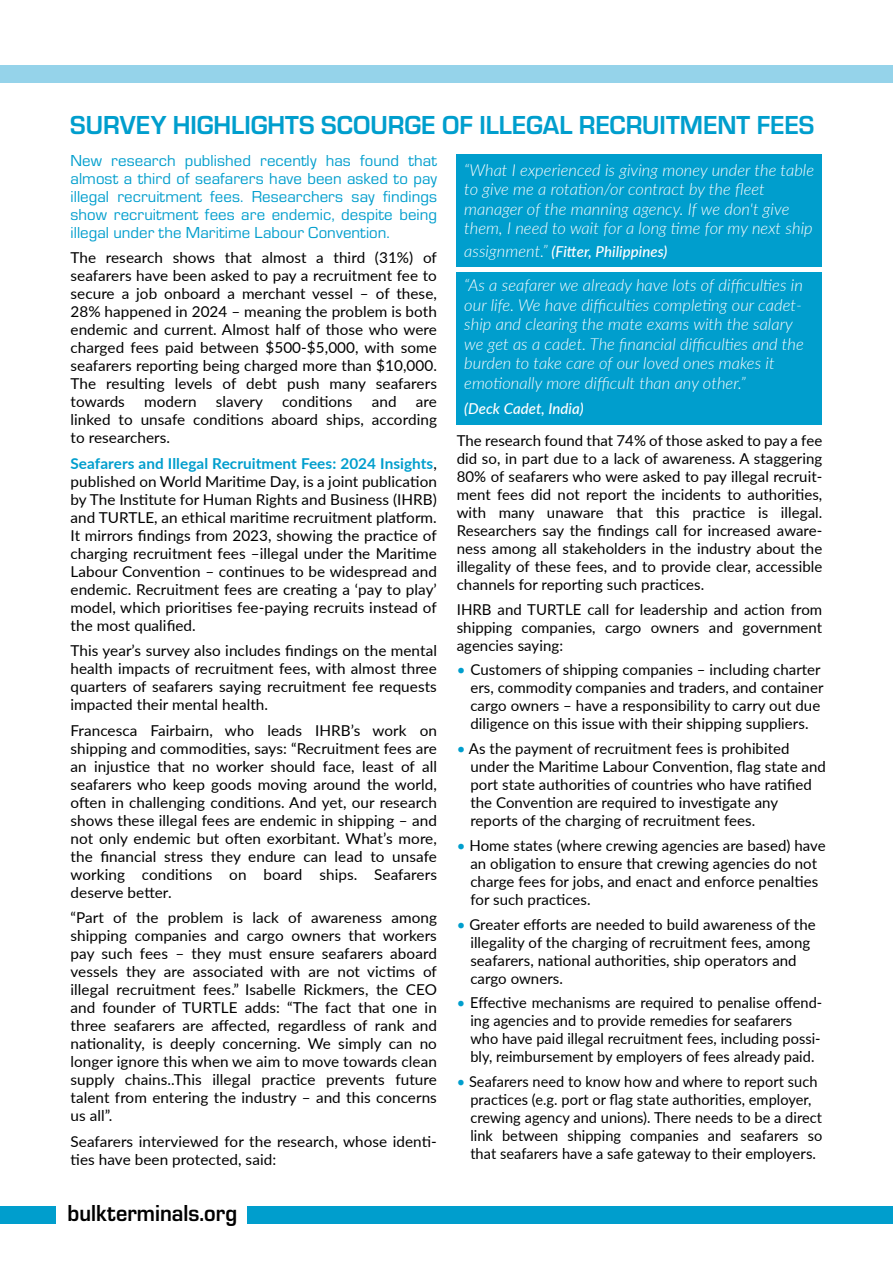
<style>
.page{position:relative;width:893px;height:1263px;background:#fff}
.page>*{position:absolute;margin:0;border:0;box-sizing:border-box;transform-origin:0 0}
.t1{font:700 27px "Eurostile";color:#009ecd;scale:.96 1}
.t2{font:700 24px "Eurostile";color:#000;scale:.93 1}
.t3{font:italic 300 16.5px/19.5px "Lato";letter-spacing:.005em;color:#fff}
.t4{font:16.5px/18px "Eurostile";letter-spacing:.005em;color:#009ecd;text-align:justify}
.t5{font:15px/18px "Lato";letter-spacing:.005em;color:#000;text-align:justify}
.t6{font:italic 500 15px "Lato";letter-spacing:.005em;color:#fff}
.s1{font-weight:300;font-size:16.5px}
.s2{color:#009ecd}
.s3{font-weight:700;color:#009ecd}
</style>
<div class="page">
<div style="left:0;top:65px;width:893px;height:18px;background:#95d3ea"></div>
<div style="left:248px;top:1206px;width:645px;height:18px;background:#009ecd"></div>
<div style="left:0;top:1206px;width:56px;height:18px;background:#009ecd"></div>
<div style="left:456px;top:272px;width:365px;height:153px;background:#009ecd"></div>
<div style="left:456px;top:154px;width:365px;height:113px;background:#009ecd"></div>
<h1 class="t1" style="left:70px;top:106px;width:776px">SURVEY HIGHLIGHTS SCOURGE OF ILLEGAL RECRUITMENT FEES</h1>
<p class="t3" style="left:464px;top:160px;width:351px">“What I experienced is giving money under the table to give me a rotation/or contract by the fleet manager of the manning agency. If we don't give them, I need to wait for a long time for my next ship</p>
<p class="t6" style="left:464px;top:241px;width:205px"><span class="s1">assignment.”</span> (Fitter, Philippines)</p>
<p class="t3" style="left:464px;top:275px;width:341px">“As a seafarer we already have lots of difficulties in our life. We have difficulties completing our cadet&shy;ship and clearing the mate exams with the salary we get as a cadet. The financial difficulties and the burden to take care of our loved ones makes it emotionally more difficult than any other.”</p>
<p class="t6" style="left:464px;top:398px;width:121px">(Deck Cadet, India)</p>
<p class="t5" style="left:457px;top:431px;width:367px">The research found that 74% of those asked to pay a fee did so, in part due to a lack of awareness. A staggering 80% of seafarers who were asked to pay illegal recruit&shy;ment fees did not report the incidents to authorities, with many unaware that this practice is illegal.<br>Researchers say the findings call for increased aware&shy;ness among all stakeholders in the industry about the illegality of these fees, and to provide clear, accessible channels for reporting such practices.</p>
<p class="t5" style="left:457px;top:599px;width:367px">IHRB and TURTLE call for leadership and action from shipping companies, cargo owners and government agencies saying:</p>
<p class="t5" style="left:470px;top:660px;width:355px;text-align:left;text-indent:-14px"><span class="s2">•</span> Customers of shipping companies – including charter ers, commodity companies and traders, and container cargo owners – have a responsibility to carry out due diligence on this issue with their shipping suppliers.</p>
<p class="t5" style="left:470px;top:739px;width:357px;text-align:left;text-indent:-14px"><span class="s2">•</span> As the payment of recruitment fees is prohibited under the Maritime Labour Convention, flag state and port state authorities of countries who have ratified the Convention are required to investigate any reports of the charging of recruitment fees.</p>
<p class="t5" style="left:470px;top:836px;width:357px;text-align:left;text-indent:-14px"><span class="s2">•</span> Home states (where crewing agencies are based) have an obligation to ensure that crewing agencies do not charge fees for jobs, and enact and enforce penalties for such practices.</p>
<p class="t5" style="left:470px;top:914px;width:347px;text-align:left;text-indent:-14px"><span class="s2">•</span> Greater efforts are needed to build awareness of the illegality of the charging of recruitment fees, among seafarers, national authorities, ship operators and cargo owners.</p>
<p class="t5" style="left:470px;top:993px;width:353px;text-align:left;text-indent:-14px"><span class="s2">•</span> Effective mechanisms are required to penalise offend&shy;ing agencies and to provide remedies for seafarers who have paid illegal recruitment fees, including possi&shy;bly, reimbursement by employers of fees already paid.</p>
<p class="t5" style="left:470px;top:1072px;width:353px;text-align:left;text-indent:-14px"><span class="s2">•</span> Seafarers need to know how and where to report such practices (e.g. port or flag state authorities, employer, crewing agency and unions). There needs to be a direct link between shipping companies and seafarers so that seafarers have a safe gateway to their employers.</p>
<p class="t4" style="left:71px;top:150px;width:368px">New research published recently has found that almost a third of seafarers have been asked to pay illegal recruitment fees. Researchers say findings show recruitment fees are endemic, despite being illegal under the Maritime Labour Convention.</p>
<p class="t5" style="left:71px;top:248px;width:368px">The research shows that almost a third (31%) of seafarers have been asked to pay a recruitment fee to secure a job onboard a merchant vessel – of these, 28% happened in 2024 – meaning the problem is both endemic and current. Almost half of those who were charged fees paid between $500-$5,000, with some seafarers reporting being charged more than $10,000.<br>The resulting levels of debt push many seafarers towards</p>
<p class="t5" style="left:144px;top:392px;width:54px">modern</p>
<p class="t5" style="left:216px;top:392px;width:49px">slavery</p>
<p class="t5" style="left:282px;top:392px;width:72px">conditions</p>
<p class="t5" style="left:372px;top:392px;width:26px">and</p>
<p class="t5" style="left:71px;top:392px;width:368px;text-indent:345px">are linked to unsafe conditions aboard ships, according to researchers.</p>
<p class="t5" style="left:71px;top:453px;width:368px"><span class="s3">Seafarers and Illegal Recruitment Fees: 2024 Insights</span>, published on World Maritime Day, is a joint publication by The Institute for Human Rights and Business (IHRB) and TURTLE, an ethical maritime recruitment platform.<br>It mirrors findings from 2023, showing the practice of charging recruitment fees –illegal under the Maritime Labour Convention – continues to be widespread and endemic. Recruitment fees are creating a ‘pay to play’ model, which prioritises fee-paying recruits instead of the most qualified.</p>
<p class="t5" style="left:71px;top:641px;width:368px">This year’s survey also includes findings on the mental health impacts of recruitment fees, with almost three quarters of seafarers saying recruitment fee requests impacted their mental health.</p>
<p class="t5" style="left:71px;top:720px;width:368px">Francesca Fairbairn, who leads IHRB’s work on shipping and commodities, says: “Recruitment fees are an injustice that no worker should face, least of all seafarers who keep goods moving around the world, often in challenging conditions. And yet, our research shows these illegal fees are endemic in shipping – and not only endemic but often exorbitant. What’s more, the financial stress they endure can lead to unsafe working conditions on board ships. Seafarers deserve better.</p>
<p class="t5" style="left:71px;top:908px;width:368px">“Part of the problem is lack of awareness among shipping companies and cargo owners that workers pay such fees – they must ensure seafarers aboard vessels they are associated with are not victims of illegal recruitment fees.” Isabelle Rickmers, the CEO and founder of TURTLE adds: “The fact that one in three seafarers are affected, regardless of rank and nationality, is deeply concerning. We simply can no longer ignore this when we aim to move towards clean supply chains..This illegal practice prevents future talent from entering the industry – and this concerns us all”.</p>
<p class="t5" style="left:71px;top:1131px;width:368px">Seafarers interviewed for the research, whose identi&shy;ties have been protected, said:</p>
<h2 class="t2" style="left:67px;top:1195px;width:184px">bulkterminals.org</h2>
</div>
